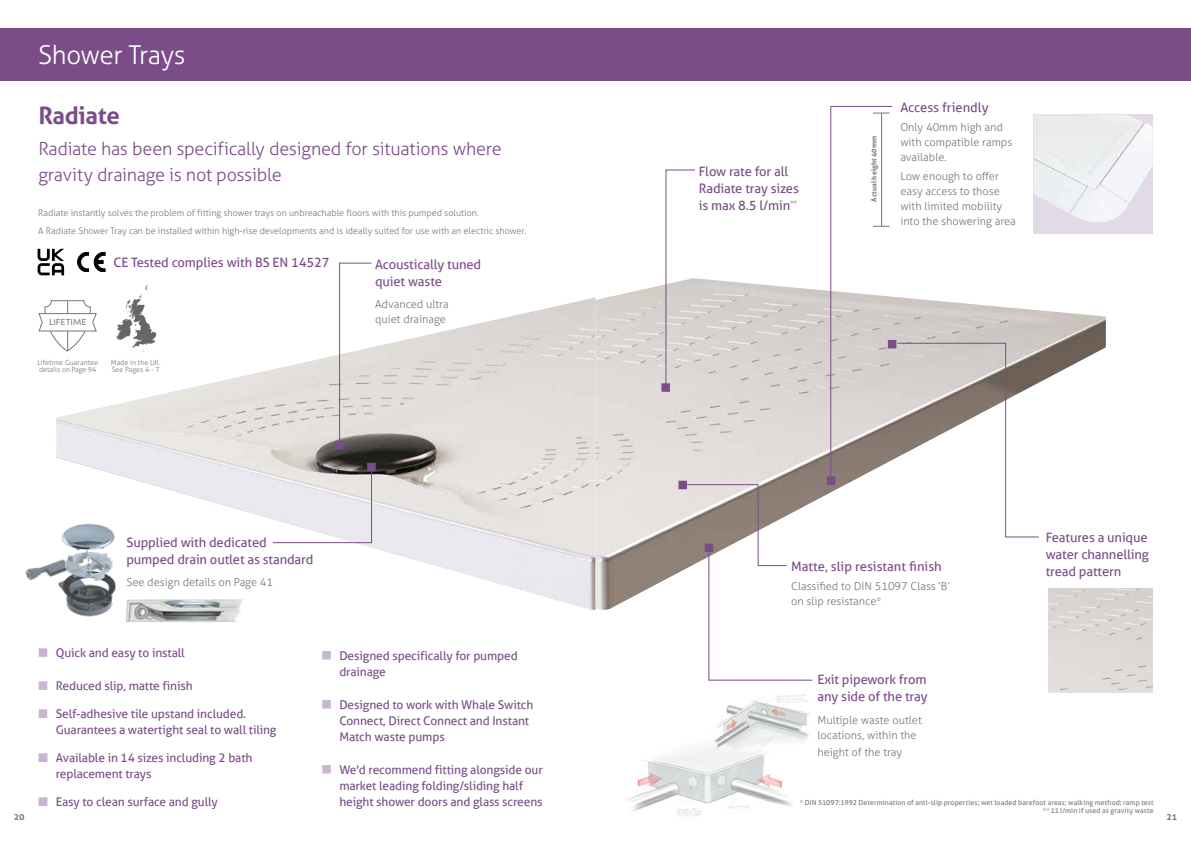
<style>
.page{position:relative;width:1191px;height:842px;background:#fff}
.page>*{position:absolute;margin:0;border:0;box-sizing:border-box;transform-origin:0 0}
.t1{font:300 26px "Aller";letter-spacing:-.02em;color:#fff}
.t2{font:700 24px "Aller";letter-spacing:-.015em;color:#7b4d88}
.t3{font:300 18px/26px "Aller";letter-spacing:-.015em;color:#7b4d88}
.t4{font:13px/17px "Aller";letter-spacing:-.01em;color:#7b4d88}
.t5{font:12px/16px "Aller";letter-spacing:-.01em;color:#7b4d88}
.t6{font:300 11px/15px "Aller";color:#75777a}
.t7{font:300 9px/17.7px "Aller";color:#75777a}
.t8{font:700 9px "Aller";color:#76777a}
.t9{font:8.8px "Sofia Pro";color:#76777a}
.t10{font:300 7.1px/7.4px "Aller";color:#75777a}
.t11{font:7px/8px "Aller";letter-spacing:.01em;color:#75777a;text-align:right}
.t12{font:700 7px "Aller";letter-spacing:.015em;color:#75777a}
</style>
<div class="page">
<img style="left:56px;top:297px;width:539px;height:313px">
<svg style="left:335px;top:263px;width:37px;height:186px"></svg>
<svg style="left:272px;top:463px;width:104px;height:80px"></svg>
<svg style="left:39px;top:648px;width:8px;height:9px"></svg>
<svg style="left:39px;top:681px;width:8px;height:9px"></svg>
<svg style="left:39px;top:709px;width:8px;height:9px"></svg>
<svg style="left:39px;top:753px;width:8px;height:9px"></svg>
<svg style="left:39px;top:797px;width:8px;height:9px"></svg>
<svg style="left:322px;top:651px;width:9px;height:8px"></svg>
<svg style="left:322px;top:700px;width:9px;height:8px"></svg>
<svg style="left:322px;top:765px;width:9px;height:8px"></svg>
<div style="left:0;top:28px;width:1191px;height:53px;background:#7b4d88"></div>
<svg style="left:38px;top:300px;width:60px;height:52px"></svg>
<svg style="left:116px;top:285px;width:40px;height:67px"></svg>
<img style="left:25px;top:516px;width:98px;height:101px">
<img style="left:113px;top:589px;width:142px;height:33px">
<img style="left:628px;top:694px;width:182px;height:122px">
<img style="left:595px;top:278px;width:510px;height:332px">
<div style="left:1033px;top:115px;width:119px;height:119px;background:#e3dae8"></div>
<img style="left:1039px;top:115px;width:113px;height:107px">
<svg style="left:661px;top:169px;width:34px;height:223px"></svg>
<svg style="left:826px;top:106px;width:213px;height:431px"></svg>
<hr style="left:881px;top:113px;width:1px;height:113px;background:#75777a">
<img style="left:1048px;top:589px;width:104px;height:103px">
<svg style="left:678px;top:481px;width:135px;height:200px"></svg>
<svg style="left:94px;top:252px;width:11px;height:20px"></svg>
<svg style="left:78px;top:252px;width:10px;height:20px"></svg>
<svg style="left:38px;top:249px;width:26px;height:26px"></svg>
<h1 class="t1" style="left:38px;top:39px;width:149px">Shower Trays</h1>
<h2 class="t2" style="left:38px;top:100px;width:83px">Radiate</h2>
<h3 class="t3" style="left:38px;top:136px;width:465px">Radiate has been specifically designed for situations where gravity drainage is not possible</h3>
<p class="t7" style="left:38px;top:204px;width:489px">Radiate instantly solves the problem of fitting shower trays on unbreachable floors with this pumped solution.<br>A Radiate Shower Tray can be installed within high-rise developments and is ideally suited for use with an electric shower.</p>
<p class="t4" style="left:113px;top:254px;width:218px">CE Tested complies with BS EN 14527</p>
<p class="t9" style="left:49px;top:316px;width:39px">LIFETIME</p>
<p class="t10" style="left:37px;top:358px;width:62px">Lifetime Guarantee details on Page 94</p>
<p class="t10" style="left:111px;top:358px;width:51px">Made in the UK.<br>See Pages 4 - 7</p>
<p class="t4" style="left:375px;top:256px;width:108px">Acoustically tuned quiet waste</p>
<p class="t6" style="left:375px;top:297px;width:75px">Advanced ultra quiet drainage</p>
<p class="t4" style="left:126px;top:534px;width:188px">Supplied with dedicated pumped drain outlet as standard</p>
<p class="t6" style="left:126px;top:575px;width:148px">See design details on Page 41</p>
<p class="t4" style="left:699px;top:163px;width:102px">Flow rate for all<br>Radiate tray sizes is max 8.5 l/min<sup>**</sup></p>
<p class="t12" style="left:869px;top:202px;width:68px;rotate:-90deg">Actual height 40mm</p>
<p class="t4" style="left:900px;top:98px;width:90px">Access friendly</p>
<p class="t6" style="left:900px;top:120px;width:113px">Only 40mm high and with compatible ramps available.</p>
<p class="t6" style="left:900px;top:169px;width:117px">Low enough to offer easy access to those with limited mobility into the showering area</p>
<p class="t4" style="left:791px;top:557px;width:152px">Matte, slip resistant finish</p>
<p class="t6" style="left:791px;top:579px;width:160px">Classified to DIN 51097 Class ‘B’ on slip resistance*</p>
<p class="t4" style="left:1045px;top:529px;width:105px;text-align:justify">Features a unique water channelling tread pattern</p>
<p class="t5" style="left:56px;top:645px;width:131px">Quick and easy to install</p>
<p class="t5" style="left:56px;top:678px;width:138px">Reduced slip, matte finish</p>
<p class="t5" style="left:56px;top:706px;width:222px">Self-adhesive tile upstand included.<br>Guarantees a watertight seal to wall tiling</p>
<p class="t5" style="left:56px;top:750px;width:198px">Available in 14 sizes including 2 bath replacement trays</p>
<p class="t5" style="left:56px;top:794px;width:164px">Easy to clean surface and gully</p>
<p class="t5" style="left:339px;top:647px;width:180px">Designed specifically for pumped drainage</p>
<p class="t5" style="left:339px;top:696px;width:196px">Designed to work with Whale Switch<br>Connect, Direct Connect and Instant<br>Match waste pumps</p>
<p class="t5" style="left:339px;top:761px;width:205px">We'd recommend fitting alongside our market leading folding/sliding half height shower doors and glass screens</p>
<p class="t4" style="left:817px;top:671px;width:112px">Exit pipework from any side of the tray</p>
<p class="t6" style="left:817px;top:712px;width:106px">Multiple waste outlet locations, within the</p>
<p class="t6" style="left:817px;top:744px;width:86px">height of the tray</p>
<p class="t11" style="left:800px;top:799px;width:355px">* DIN 51097:1992 Determination of anti-slip properties; wet loaded barefoot areas; walking method; ramp test ** 11 l/min if used as gravity waste</p>
<p class="t8" style="left:14px;top:811px;width:12px">20</p>
<p class="t8" style="left:1166px;top:811px;width:12px">21</p>
</div>
